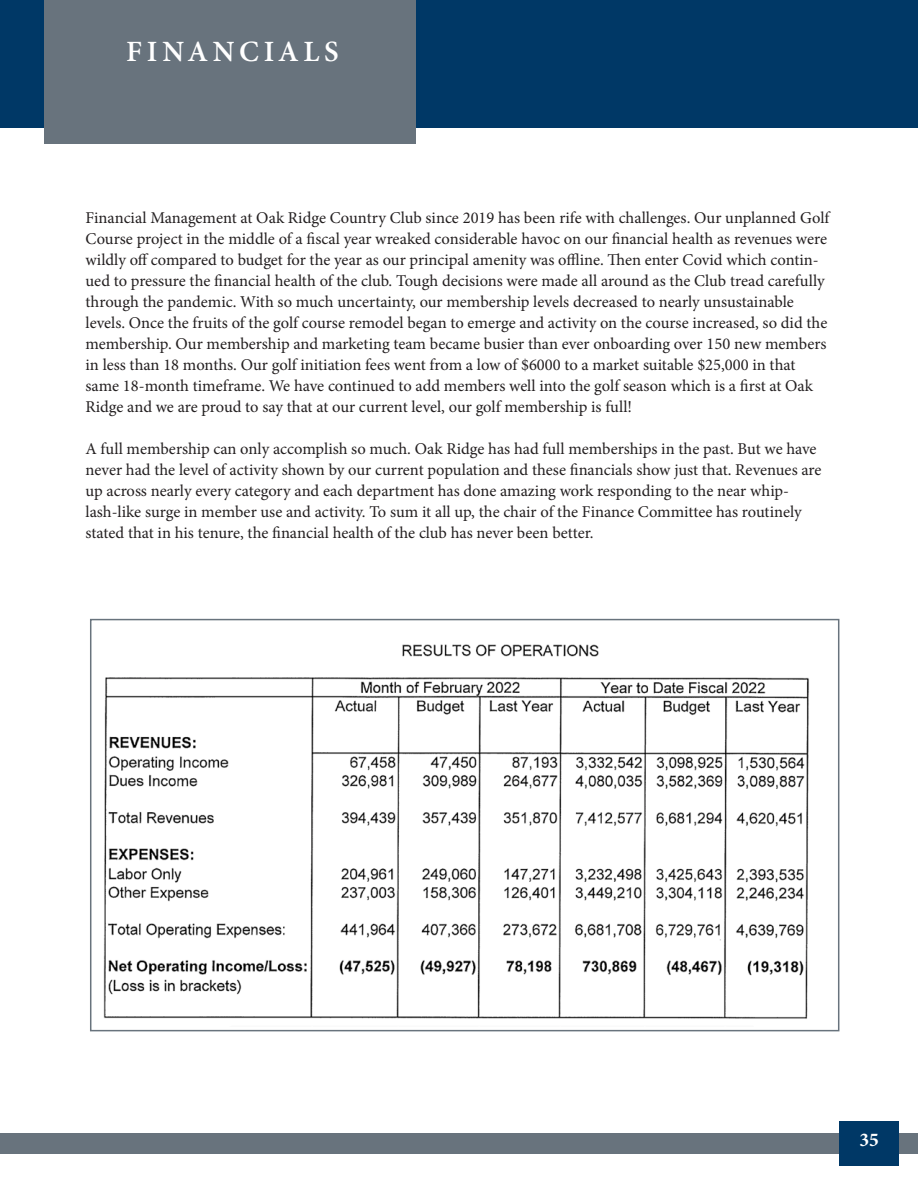
<style>
.page{position:relative;width:918px;height:1188px;background:#fff}
.page>*{position:absolute;margin:0;border:0;box-sizing:border-box;transform-origin:0 0}
.t1{font:600 29.4px "Minion Pro";letter-spacing:.16em;color:#fff}
.t2{font:700 19.5px "Minion Pro";color:#fff}
.t3{font:16.5px/21px "Minion Pro";letter-spacing:-.005em;color:#231f20}
</style>
<div class="page">
<div style="left:0;top:0;width:918px;height:127px;background:#003866"></div>
<div style="left:44px;top:0;width:372px;height:144px;background:#68737d"></div>
<div style="left:0;top:1134px;width:918px;height:20px;background:#68737d"></div>
<div style="left:840px;top:1121px;width:59px;height:45px;background:#003866"></div>
<img style="left:103px;top:644px;width:706px;height:375px">
<div style="left:90px;top:619px;width:749px;height:412px;border:2px solid #68737d"></div>
<p class="t1" style="left:126px;top:31px;width:214px">FINANCIALS</p>
<p class="t3" style="left:86px;top:208px;width:745px">Financial Management at Oak Ridge Country Club since 2019 has been rife with challenges. Our unplanned Golf Course project in the middle of a fiscal year wreaked considerable havoc on our financial health as revenues were wildly off compared to budget for the year as our principal amenity was offline. Then enter Covid which contin&shy;ued to pressure the financial health of the club. Tough decisions were made all around as the Club tread carefully through the pandemic. With so much uncertainty, our membership levels decreased to nearly unsustainable levels. Once the fruits of the golf course remodel began to emerge and activity on the course increased, so did the membership. Our membership and marketing team became busier than ever onboarding over 150 new members in less than 18 months. Our golf initiation fees went from a low of $6000 to a market suitable $25,000 in that same 18-month timeframe. We have continued to add members well into the golf season which is a first at Oak Ridge and we are proud to say that at our current level, our golf membership is full!</p>
<p class="t3" style="left:86px;top:439px;width:737px">A full membership can only accomplish so much. Oak Ridge has had full memberships in the past. But we have never had the level of activity shown by our current population and these financials show just that. Revenues are up across nearly every category and each department has done amazing work responding to the near whip&shy;lash-like surge in member use and activity. To sum it all up, the chair of the Finance Committee has routinely stated that in his tenure, the financial health of the club has never been better.</p>
<p class="t2" style="left:859px;top:1126px;width:21px">35</p>
</div>
